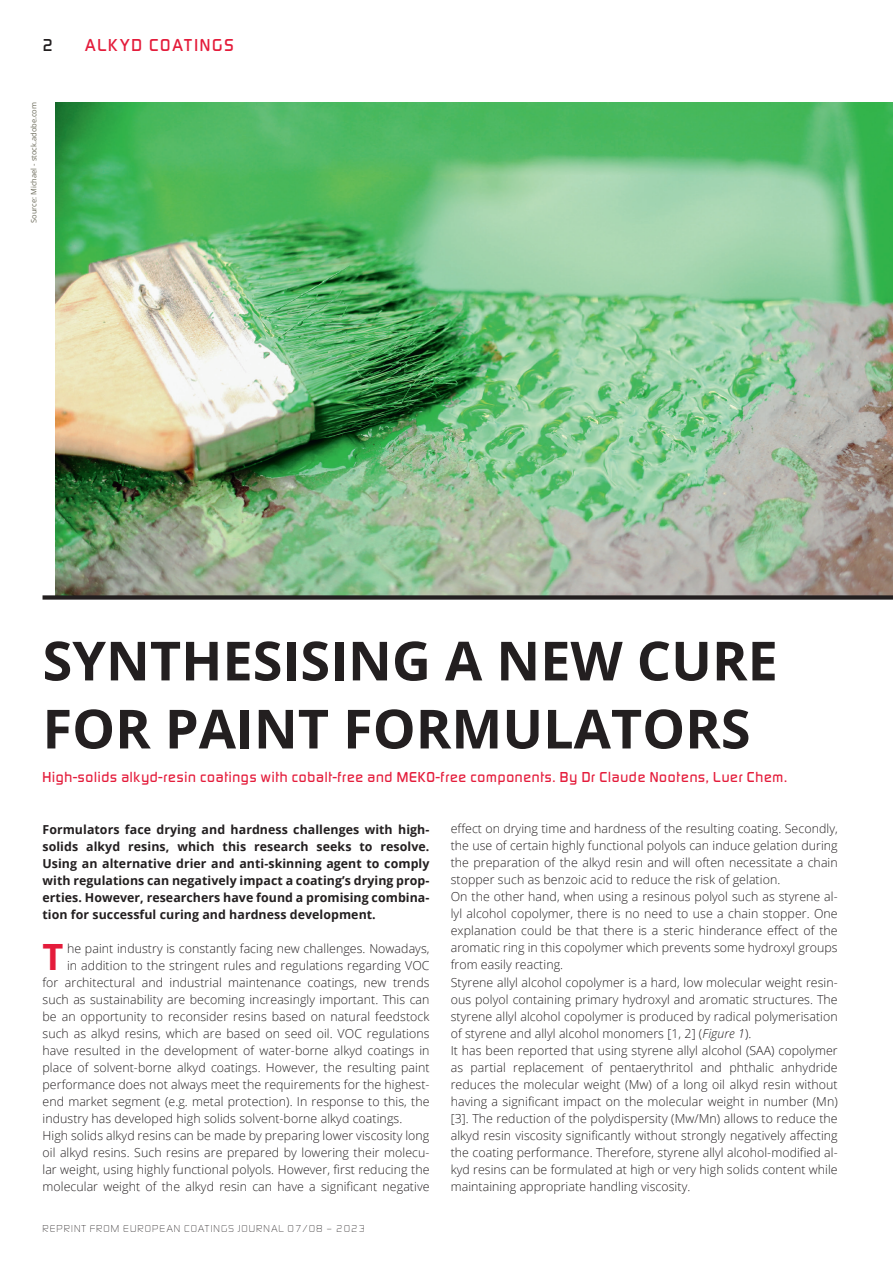
<style>
.page{position:relative;width:893px;height:1263px;background:#fff}
.page>*{position:absolute;margin:0;border:0;box-sizing:border-box;transform-origin:0 0}
.t1{font:700 54px/68.1px "Open Sans";color:#231f20}
.t2{font:700 36.15px "Open Sans";color:#e41c3b}
.t3{font:500 18px "Digital Sans EF";letter-spacing:.1em;color:#e41c3b}
.t4{font:500 18px "Digital Sans EF";color:#231f20}
.t5{font:500 15px "Digital Sans EF";letter-spacing:.05em;color:#e41c3b}
.t6{font:300 12.3px/17px "Open Sans";letter-spacing:.005em;color:#231f20}
.t7{font:700 12.3px/17px "Open Sans";letter-spacing:.005em;color:#231f20;text-align:justify}
.t8{font:300 10.5px "Digital Sans EF";letter-spacing:.1em;color:#231f20}
.t9{font:7.5px "Open Sans";color:#6d6c5c}
.s1{font-style:italic}
</style>
<div class="page">
<img style="left:55px;top:102px;width:838px;height:493px">
<div style="left:43px;top:595px;width:850px;height:5px;background:#231f20"></div>
<h3 class="t4" style="left:42px;top:34px;width:12px">2</h3>
<p class="t9" style="left:29px;top:223px;width:122px;rotate:-90deg">Source: Michael - stock.adobe.com</p>
<h3 class="t3" style="left:85px;top:34px;width:150px">ALKYD COATINGS</h3>
<h1 class="t1" style="left:43px;top:625px;width:737px">SYNTHESISING A NEW CURE<br>FOR PAINT FORMULATORS</h1>
<p class="t5" style="left:43px;top:768px;width:746px">High-solids alkyd-resin coatings with cobalt-free and MEKO-free components. By Dr Claude Nootens, Luer Chem.</p>
<p class="t7" style="left:43px;top:820px;width:388px">Formulators face drying and hardness challenges with high&shy;solids alkyd resins, which this research seeks to resolve.<br>Using an alternative drier and anti-skinning agent to comply with regulations can negatively impact a coating’s drying prop&shy;erties. However, researchers have found a promising combina&shy;tion for successful curing and hardness development.</p>
<h2 class="t2" style="left:43px;top:931px;width:22px">T</h2>
<p class="t6" style="left:67px;top:939px;width:364px">he paint industry is constantly facing new challenges. Nowadays,</p>
<p class="t6" style="left:451px;top:820px;width:389px">effect on drying time and hardness of the resulting coating. Secondly, the use of certain highly functional polyols can induce gelation during the preparation of the alkyd resin and will often necessitate a chain stopper such as benzoic acid to reduce the risk of gelation.<br>On the other hand, when using a resinous polyol such as styrene al&shy;lyl alcohol copolymer, there is no need to use a chain stopper. One explanation could be that there is a steric hinderance effect of the aromatic ring in this copolymer which prevents some hydroxyl groups from easily reacting.<br>Styrene allyl alcohol copolymer is a hard, low molecular weight resin&shy;ous polyol containing primary hydroxyl and aromatic structures. The styrene allyl alcohol copolymer is produced by radical polymerisation of styrene and allyl alcohol monomers [1, 2] (<span class="s1">Figure 1</span>).<br>It has been reported that using styrene allyl alcohol (SAA) copolymer as partial replacement of pentaerythritol and phthalic anhydride reduces the molecular weight (Mw) of a long oil alkyd resin without having a significant impact on the molecular weight in number (Mn) [3]. The reduction of the polydispersity (Mw/Mn) allows to reduce the alkyd resin viscosity significantly without strongly negatively affecting the coating performance. Therefore, styrene allyl alcohol-modified al&shy;kyd resins can be formulated at high or very high solids content while maintaining appropriate handling viscosity.</p>
<p class="t6" style="left:67px;top:956px;width:364px">in addition to the stringent rules and regulations regarding VOC</p>
<p class="t6" style="left:43px;top:973px;width:388px">for architectural and industrial maintenance coatings, new trends</p>
<p class="t6" style="left:43px;top:990px;width:388px">such as sustainability are becoming increasingly important. This can</p>
<p class="t6" style="left:43px;top:1007px;width:388px">be an opportunity to reconsider resins based on natural feedstock</p>
<p class="t6" style="left:43px;top:1024px;width:389px">such as alkyd resins, which are based on seed oil. VOC regulations</p>
<p class="t6" style="left:43px;top:1041px;width:389px">have resulted in the development of water-borne alkyd coatings in</p>
<p class="t6" style="left:43px;top:1058px;width:388px">place of solvent-borne alkyd coatings. However, the resulting paint</p>
<p class="t6" style="left:43px;top:1075px;width:389px">performance does not always meet the requirements for the highest-</p>
<p class="t6" style="left:43px;top:1092px;width:388px">end market segment (e.g. metal protection). In response to this, the</p>
<p class="t6" style="left:43px;top:1109px;width:361px">industry has developed high solids solvent-borne alkyd coatings.</p>
<p class="t6" style="left:43px;top:1126px;width:388px">High solids alkyd resins can be made by preparing lower viscosity long</p>
<p class="t6" style="left:43px;top:1143px;width:388px">oil alkyd resins. Such resins are prepared by lowering their molecu-</p>
<p class="t6" style="left:43px;top:1160px;width:389px">lar weight, using highly functional polyols. However, first reducing the</p>
<p class="t6" style="left:43px;top:1177px;width:389px">molecular weight of the alkyd resin can have a significant negative</p>
<p class="t8" style="left:43px;top:1222px;width:324px">REPRINT FROM EUROPEAN COATINGS JOURNAL 07/08 – 2023</p>
</div>
